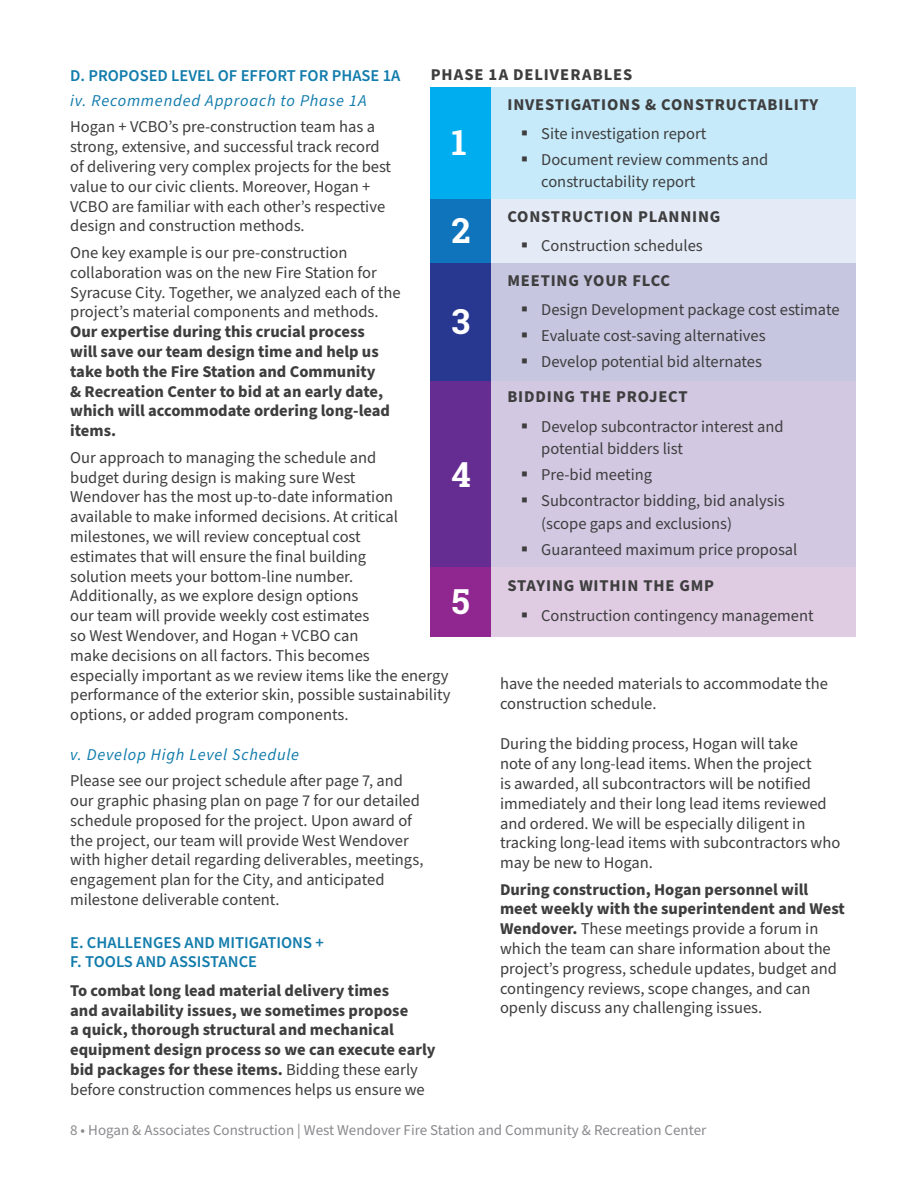
<style>
.page{position:relative;width:918px;height:1188px;background:#fff}
.page>*{position:absolute;margin:0;border:0;box-sizing:border-box;transform-origin:0 0}
.t1{font:700 34.5px "Roboto Slab";color:#fff}
.t2{font:16.5px/19.8px "Source Sans Pro";color:#3e3e3f}
.t3{font:700 16.5px/19.8px "Source Sans Pro";color:#3e3e3f}
.t4{font:700 16.5px "Source Sans Pro";letter-spacing:.05em;color:#3e3e3f}
.t5{font:600 16.5px "Source Sans Pro";color:#127cac}
.t6{font:italic 16.5px "Source Sans Pro";letter-spacing:.045em;color:#127cac}
.t7{font:700 16.5px "Source Sans Pro";letter-spacing:.06em;color:#3e3e3f}
.t8{font:15px "Source Sans Pro";color:#8a8a8e}
.s1{font-weight:400}
.s2{font-weight:700}
</style>
<div class="page">
<div style="left:431px;top:87px;width:424px;height:112px;background:#c6eafa"></div>
<div style="left:431px;top:87px;width:60px;height:112px;background:#00aeef"></div>
<div style="left:431px;top:263px;width:424px;height:119px;background:#c6c6e0"></div>
<div style="left:431px;top:263px;width:60px;height:119px;background:#283890"></div>
<div style="left:431px;top:382px;width:424px;height:185px;background:#d3c8e2"></div>
<div style="left:431px;top:382px;width:60px;height:185px;background:#652d91"></div>
<div style="left:431px;top:199px;width:424px;height:64px;background:#e5ebf6"></div>
<div style="left:431px;top:199px;width:60px;height:64px;background:#1074bc"></div>
<div style="left:431px;top:567px;width:424px;height:70px;background:#dfcce3"></div>
<div style="left:431px;top:567px;width:60px;height:70px;background:#90268f"></div>
<p class="t7" style="left:431px;top:64px;width:203px">PHASE 1A DELIVERABLES</p>
<p class="t4" style="left:507px;top:93px;width:312px">INVESTIGATIONS &amp; CONSTRUCTABILITY</p>
<p class="t2" style="left:541px;top:124px;width:167px">Site investigation report</p>
<p class="t2" style="left:541px;top:149px;width:229px;line-height:22.5px">Document review comments and constructability report</p>
<p class="t5" style="left:70px;top:64px;width:332px">D. PROPOSED LEVEL OF EFFORT FOR PHASE 1A</p>
<p class="t6" style="left:70px;top:89px;width:298px">iv. Recommended Approach to Phase 1A</p>
<p class="t2" style="left:70px;top:118px;width:323px">Hogan + VCBO’s pre-construction team has a strong, extensive, and successful track record of delivering very complex projects for the best value to our civic clients. Moreover, Hogan + VCBO are familiar with each other’s respective design and construction methods.</p>
<p class="t3" style="left:70px;top:243px;width:332px"><span class="s1">One key example is our pre-construction collaboration was on the new Fire Station for Syracuse City. Together, we analyzed each of the project’s material components and methods.<br></span>Our expertise during this crucial process<br>will save our team design time and help us take both the Fire Station and Community<br>&amp; Recreation Center to bid at an early date, which will accommodate ordering long-lead items.</p>
<p class="t2" style="left:70px;top:448px;width:382px">Our approach to managing the schedule and<br>budget during design is making sure West<br>Wendover has the most up-to-date information available to make informed decisions. At critical milestones, we will review conceptual cost<br>estimates that will ensure the final building<br>solution meets your bottom-line number.<br>Additionally, as we explore design options<br>our team will provide weekly cost estimates<br>so West Wendover, and Hogan + VCBO can<br>make decisions on all factors. This becomes<br>especially important as we review items like the energy performance of the exterior skin, possible sustainability options, or added program components.</p>
<p class="t6" style="left:70px;top:743px;width:230px">v. Develop High Level Schedule</p>
<p class="t2" style="left:70px;top:771px;width:355px">Please see our project schedule after page 7, and our graphic phasing plan on page 7 for our detailed schedule proposed for the project. Upon award of the project, our team will provide West Wendover with higher detail regarding deliverables, meetings, engagement plan for the City, and anticipated milestone deliverable content.</p>
<p class="t1" style="left:452px;top:119px;width:17px">1</p>
<p class="t4" style="left:507px;top:205px;width:214px">CONSTRUCTION PLANNING</p>
<p class="t1" style="left:452px;top:207px;width:21px">2</p>
<p class="t2" style="left:541px;top:236px;width:163px">Construction schedules</p>
<p class="t4" style="left:507px;top:269px;width:164px">MEETING YOUR FLCC</p>
<p class="t2" style="left:541px;top:300px;width:300px">Design Development package cost estimate</p>
<p class="t2" style="left:541px;top:326px;width:226px">Evaluate cost-saving alternatives</p>
<p class="t2" style="left:541px;top:352px;width:222px">Develop potential bid alternates</p>
<p class="t1" style="left:452px;top:298px;width:20px">3</p>
<p class="t4" style="left:507px;top:386px;width:182px">BIDDING THE PROJECT</p>
<p class="t2" style="left:541px;top:415px;width:244px;line-height:22.5px">Develop subcontractor interest and potential bidders list</p>
<p class="t2" style="left:541px;top:465px;width:112px">Pre-bid meeting</p>
<p class="t2" style="left:541px;top:490px;width:245px;line-height:22.5px">Subcontractor bidding, bid analysis (scope gaps and exclusions)</p>
<p class="t2" style="left:541px;top:540px;width:258px">Guaranteed maximum price proposal</p>
<p class="t1" style="left:452px;top:451px;width:21px">4</p>
<p class="t4" style="left:507px;top:575px;width:208px">STAYING WITHIN THE GMP</p>
<p class="t1" style="left:452px;top:578px;width:20px">5</p>
<p class="t2" style="left:541px;top:606px;width:274px">Construction contingency management</p>
<p class="t2" style="left:500px;top:675px;width:329px">have the needed materials to accommodate the construction schedule.</p>
<p class="t2" style="left:500px;top:734px;width:342px">During the bidding process, Hogan will take<br>note of any long-lead items. When the project<br>is awarded, all subcontractors will be notified immediately and their long lead items reviewed and ordered. We will be especially diligent in tracking long-lead items with subcontractors who may be new to Hogan.</p>
<p class="t2" style="left:500px;top:880px;width:346px"><span class="s2">During construction, Hogan personnel will meet weekly with the superintendent and West Wendover.</span> These meetings provide a forum in which the team can share information about the project’s progress, schedule updates, budget and contingency reviews, scope changes, and can openly discuss any challenging issues.</p>
<p class="t5" style="left:70px;top:931px;width:255px">E. CHALLENGES AND MITIGATIONS +</p>
<p class="t5" style="left:70px;top:951px;width:188px">F. TOOLS AND ASSISTANCE</p>
<p class="t3" style="left:70px;top:981px;width:367px">To combat long lead material delivery times<br>and availability issues, we sometimes propose<br>a quick, thorough structural and mechanical equipment design process so we can execute early bid packages for these items. <span class="s1">Bidding these early before construction commences helps us ensure we</span></p>
<p class="t8" style="left:70px;top:1120px;width:638px">8 • Hogan &amp; Associates Construction | West Wendover Fire Station and Community &amp; Recreation Center</p>
</div>
